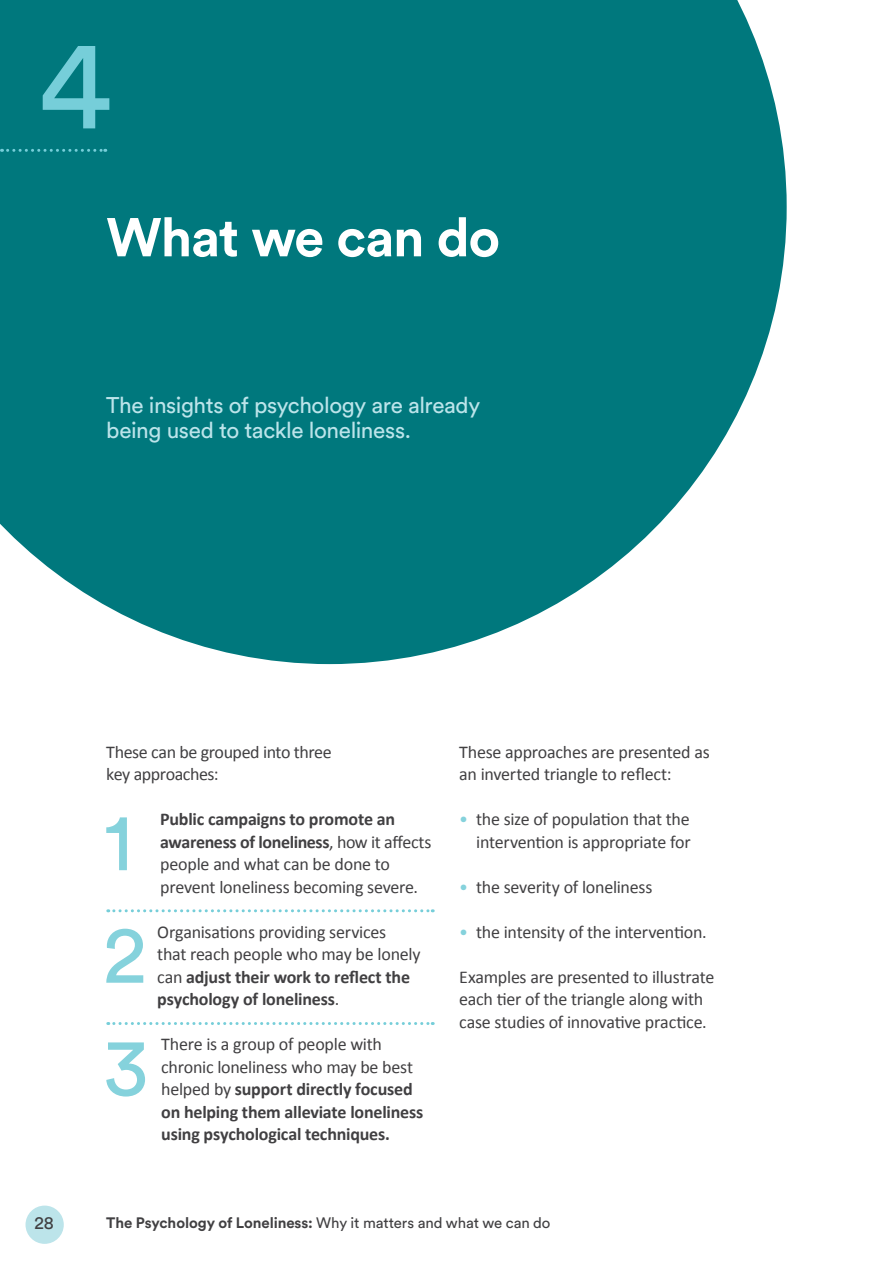
<style>
.page{position:relative;width:893px;height:1263px;background:#fff}
.page>*{position:absolute;margin:0;border:0;box-sizing:border-box;transform-origin:0 0}
.t1{font:127.2px "Circular Std";color:#76ced9}
.t2{font:81.45px "Circular Std";color:#85d2dc}
.t3{font:700 54px "Circular Std";letter-spacing:-.025em;color:#fff}
.t4{font:22.5px/25.5px "Circular Std";letter-spacing:-.02em;color:#bce4ea}
.t5{font:18px/22.5px "Calibri";letter-spacing:-.015em;color:#414042}
.t6{font:700 18px/22.5px "Calibri";letter-spacing:-.01em;color:#414042}
.t7{font:18px "Circular Std";color:#414042}
.t8{font:700 15px "Circular Std";letter-spacing:-.005em;color:#414042}
.s1{font-weight:700}
.s2{font-weight:400}
.s3{color:#85d2dc}
</style>
<div class="page">
<svg style="left:0;top:0;width:787px;height:664px;background:#1e888c"></svg>
<svg style="left:2px;top:149px;width:104px;height:3px"></svg>
<svg style="left:108px;top:909px;width:325px;height:3px"></svg>
<svg style="left:108px;top:1022px;width:325px;height:3px"></svg>
<div style="left:26px;top:1205px;width:38px;height:39px;background:#bce4ea;border-radius:50%"></div>
<h1 class="t1" style="left:38px;top:7px;width:74px">4</h1>
<h3 class="t3" style="left:106px;top:202px;width:395px">What we can do</h3>
<p class="t4" style="left:106px;top:392px;width:375px">The insights of psychology are already being used to tackle loneliness.</p>
<p class="t5" style="left:106px;top:740px;width:227px">These can be grouped into three key approaches:</p>
<h2 class="t2" style="left:104px;top:792px;width:30px">1</h2>
<p class="t5" style="left:160px;top:808px;width:273px"><span class="s1">Public campaigns to promote an awareness of loneliness</span>, how it affects people and what can be done to prevent loneliness becoming severe.</p>
<h2 class="t2" style="left:103px;top:905px;width:45px">2</h2>
<p class="t5" style="left:157px;top:920px;width:265px">Organisations providing services<br>that reach people who may be lonely can <span class="s1">adjust their work to reflect the psychology of loneliness</span>.</p>
<h2 class="t2" style="left:103px;top:1017px;width:47px">3</h2>
<p class="t6" style="left:161px;top:1033px;width:264px"><span class="s2">There is a group of people with chronic loneliness who may be best helped by</span> support directly focused on helping them alleviate loneliness using psychological techniques.</p>
<p class="t5" style="left:459px;top:740px;width:252px">These approaches are presented as an inverted triangle to reflect:</p>
<p class="t5" style="left:459px;top:808px;width:233px;text-align:right"><span class="s3">•</span> the size of population that the intervention is appropriate for</p>
<p class="t5" style="left:459px;top:875px;width:195px"><span class="s3">•</span> the severity of loneliness</p>
<p class="t5" style="left:459px;top:920px;width:249px"><span class="s3">•</span> the intensity of the intervention.</p>
<p class="t5" style="left:459px;top:965px;width:257px">Examples are presented to illustrate each tier of the triangle along with case studies of innovative practice.</p>
<p class="t7" style="left:34px;top:1211px;width:21px">28</p>
<p class="t8" style="left:106px;top:1213px;width:446px">The Psychology of Loneliness: <span class="s2">Why it matters and what we can do</span></p>
</div>
